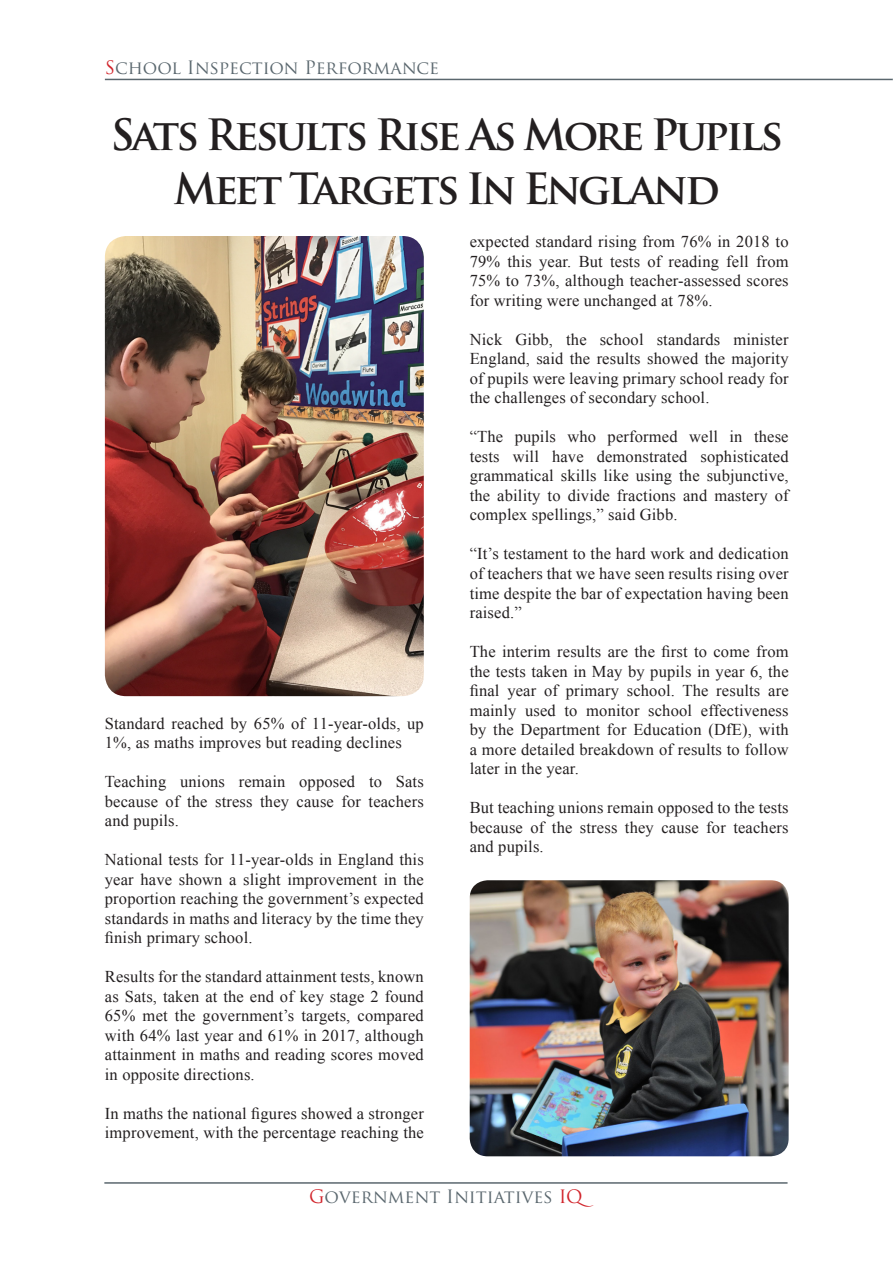
<style>
.page{position:relative;width:893px;height:1263px;background:#fff}
.page>*{position:absolute;margin:0;border:0;box-sizing:border-box;transform-origin:0 0}
.t1{font:700 42px/54px "Trajan Pro";letter-spacing:-.07em;color:#231f20;text-align:center}
.t2{font:18px "Trajan Pro";color:#5a676e}
.Normal__Web{font:16.5px/19.5px "Times New Roman";letter-spacing:.01em;color:#231f20;text-align:justify}
.s1{color:#d1232a}
</style>
<div class="page">
<hr style="left:105px;top:79px;width:788px;height:1px;background:#5a676e">
<hr style="left:104px;top:1182px;width:684px;height:2px;background:#5a676e">
<img style="left:105px;top:236px;width:319px;height:460px">
<img style="left:470px;top:880px;width:319px;height:276px">
<p class="t2" style="left:105px;top:56px;width:336px"><span class="s1">S</span>chool Inspection Performance</p>
<p class="t1" style="left:110px;top:108px;width:674px">Sats Results Rise As More Pupils<br>Meet Targets In England</p>
<p class="Normal__Web" style="left:105px;top:713px;width:320px">Standard reached by 65% of 11-year-olds, up<br>1%, as maths improves but reading declines</p>
<p class="Normal__Web" style="left:105px;top:771px;width:320px">Teaching unions remain opposed to Sats because of the stress they cause for teachers and pupils.</p>
<p class="Normal__Web" style="left:105px;top:849px;width:320px">National tests for 11-year-olds in England this year have shown a slight improvement in the proportion reaching the government’s expected standards in maths and literacy by the time they finish primary school.</p>
<p class="Normal__Web" style="left:105px;top:966px;width:320px">Results for the standard attainment tests, known as Sats, taken at the end of key stage 2 found 65% met the government’s targets, compared with 64% last year and 61% in 2017, although attainment in maths and reading scores moved in opposite directions.</p>
<p class="Normal__Web" style="left:105px;top:1103px;width:320px">In maths the national figures showed a stronger improvement, with the percentage reaching the</p>
<p class="Normal__Web" style="left:470px;top:232px;width:320px">expected standard rising from 76% in 2018 to 79% this year. But tests of reading fell from 75% to 73%, although teacher-assessed scores for writing were unchanged at 78%.</p>
<p class="Normal__Web" style="left:470px;top:329px;width:320px">Nick Gibb, the school standards minister England, said the results showed the majority of pupils were leaving primary school ready for the challenges of secondary school.</p>
<p class="Normal__Web" style="left:470px;top:427px;width:320px">“The pupils who performed well in these tests will have demonstrated sophisticated grammatical skills like using the subjunctive, the ability to divide fractions and mastery of complex spellings,” said Gibb.</p>
<p class="Normal__Web" style="left:470px;top:544px;width:320px">“It’s testament to the hard work and dedication of teachers that we have seen results rising over time despite the bar of expectation having been raised.”</p>
<p class="Normal__Web" style="left:470px;top:641px;width:320px">The interim results are the first to come from the tests taken in May by pupils in year 6, the final year of primary school. The results are mainly used to monitor school effectiveness by the Department for Education (DfE), with a more detailed breakdown of results to follow later in the year.</p>
<p class="Normal__Web" style="left:470px;top:797px;width:320px">But teaching unions remain opposed to the tests because of the stress they cause for teachers and pupils.</p>
<p class="t2" style="left:309px;top:1185px;width:286px"><span class="s1">G</span>overnment Initiatives <span class="s1">IQ</span></p>
</div>
